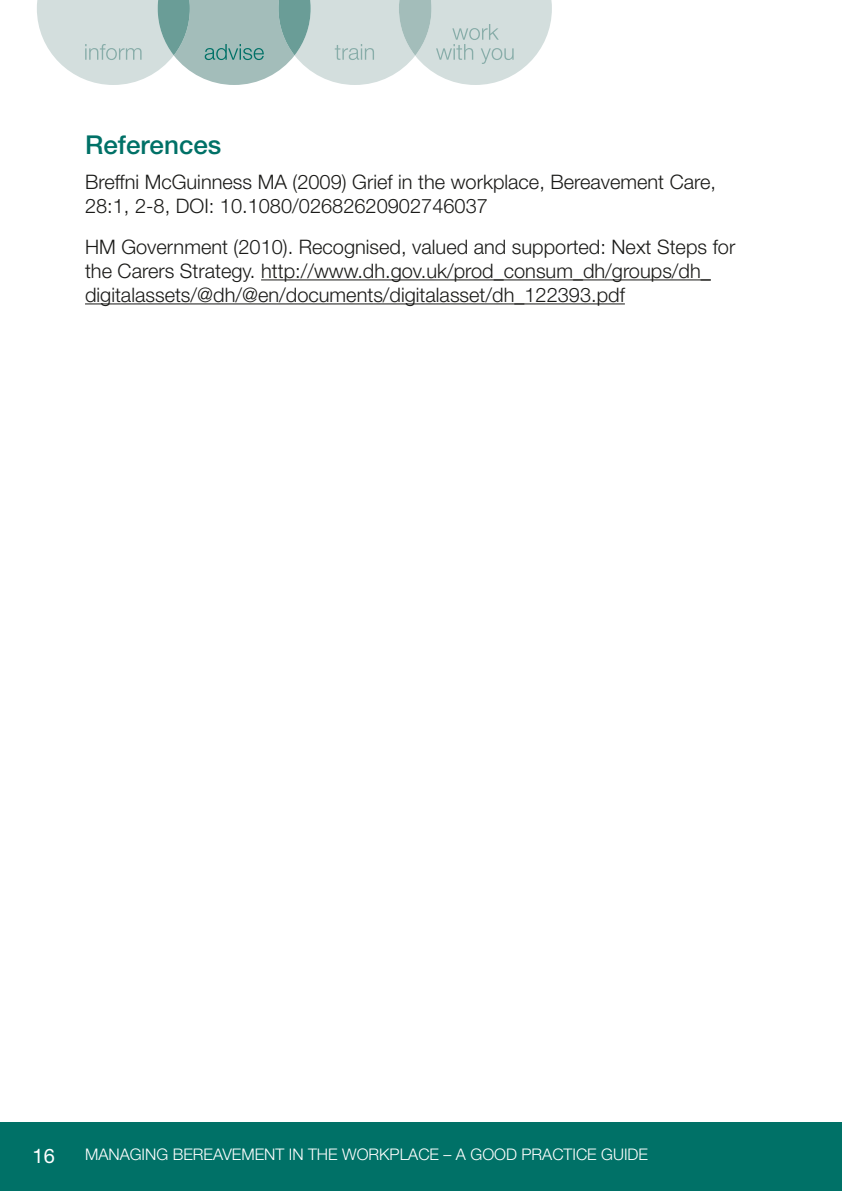
<style>
.page{position:relative;width:842px;height:1191px;background:#fff}
.page>*{position:absolute;margin:0;border:0;box-sizing:border-box;transform-origin:0 0}
._03_-_A-Heading{font:500 26px "Helvetica Neue";color:#007167}
._04_-_Main_Text{font:300 20px/24px "Helvetica Neue";color:#1a1a18}
.t1{font:20px "Helvetica Neue";color:#fff}
.t2{font:300 16px "Helvetica Neue";color:#fff}
</style>
<div class="page">
<div style="left:0;top:1123px;width:842px;height:68px;background:#007167"></div>
<svg style="left:37px;top:0;width:515px;height:85px;background:#c6d6d4"></svg>
<hr style="left:261px;top:279px;width:450px;height:1px;background:#1a1a18">
<hr style="left:85px;top:303px;width:540px;height:1px;background:#1a1a18">
<p class="_03_-_A-Heading" style="left:85px;top:129px;width:138px">References</p>
<p class="_04_-_Main_Text" style="left:85px;top:169px;width:633px">Breffni McGuinness MA (2009) Grief in the workplace, Bereavement Care,<br>28:1, 2-8, DOI: 10.1080/02682620902746037</p>
<p class="_04_-_Main_Text" style="left:85px;top:234px;width:652px">HM Government (2010). Recognised, valued and supported: Next Steps for the Carers Strategy. http://www.dh.gov.uk/prod_consum_dh/groups/dh_ digitalassets/@dh/@en/documents/digitalasset/dh_122393.pdf</p>
<p class="t1" style="left:33px;top:1143px;width:24px">16</p>
<p class="t2" style="left:85px;top:1144px;width:564px">MANAGING BEREAVEMENT IN THE WORKPLACE – A GOOD PRACTICE GUIDE</p>
</div>
